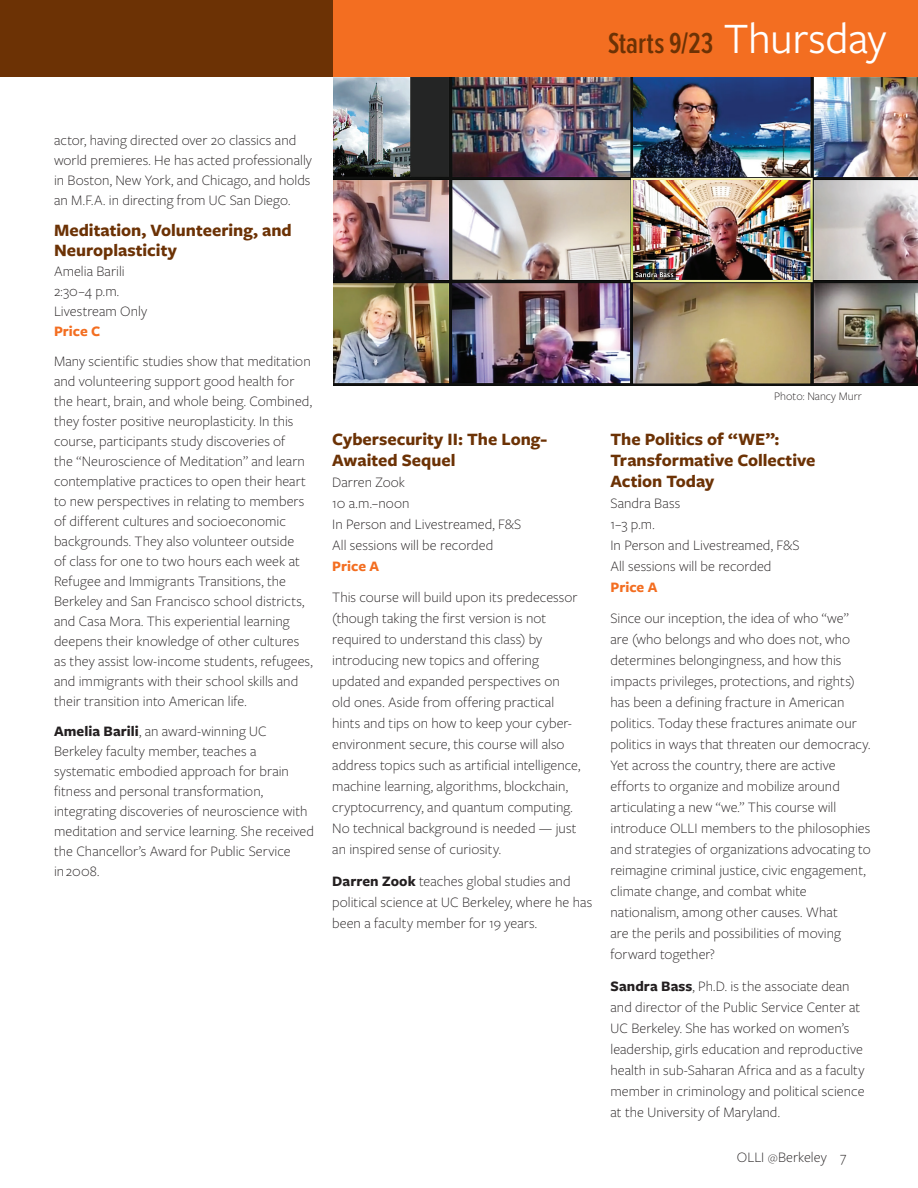
<style>
.page{position:relative;width:918px;height:1188px;background:#fff}
.page>*{position:absolute;margin:0;border:0;box-sizing:border-box;transform-origin:0 0}
.t1{font:600 30px "Proxima Nova Ex Cn";color:#6c3205}
.Fall_Course_Title{font:700 18px/21px "Freight Sans Pro";color:#6c3205}
.Freight_Sans_BodyTex{font:300 15px/21px "Freight Sans Pro";color:#231f20}
.Course_Price{font:700 15px "Freight Sans Pro";color:#f36e21}
.Photo_Caption_2{font:300 12px "Freight Sans Pro";color:#231f20}
.s1{font-family:"Freight Sans Pro";font-weight:400;font-size:45px;color:#fff}
.s2{font-weight:700}
.s3{font-size:12px}
</style>
<div class="page">
<div style="left:0;top:0;width:918px;height:77px;background:#6c3205"></div>
<div style="left:333px;top:0;width:585px;height:77px;background:#f36e21"></div>
<img style="left:333px;top:77px;width:585px;height:308px">
<p class="t1" style="left:608px;top:26px;width:280px">Starts 9/23 <span class="s1">Thursday</span></p>
<p class="Freight_Sans_BodyTex" style="left:54px;top:130px;width:260px;line-height:20px">actor, having directed over 20 classics and world premieres. He has acted professionally in Boston, New York, and Chicago, and holds an M.F.A. in directing from UC San Diego.</p>
<p class="Fall_Course_Title" style="left:54px;top:219px;width:239px;line-height:20px">Meditation, Volunteering, and<br>Neuroplasticity</p>
<p class="Freight_Sans_BodyTex" style="left:54px;top:260px;width:95px;line-height:20px">Amelia Barili<br>2:30–4 p.m.<br>Livestream Only</p>
<p class="Course_Price" style="left:54px;top:321px;width:48px">Price C</p>
<p class="Freight_Sans_BodyTex" style="left:54px;top:351px;width:260px;line-height:20px">Many scientific studies show that meditation and volunteering support good health for the heart, brain, and whole being. Combined, they foster positive neuroplasticity. In this course, participants study discoveries of<br>the “Neuroscience of Meditation” and learn contemplative practices to open their heart to new perspectives in relating to members of different cultures and socioeconomic backgrounds. They also volunteer outside<br>of class for one to two hours each week at Refugee and Immigrants Transitions, the Berkeley and San Francisco school districts, and Casa Mora. This experiential learning deepens their knowledge of other cultures as they assist low-income students, refugees, and immigrants with their school skills and their transition into American life.</p>
<p class="Freight_Sans_BodyTex" style="left:54px;top:721px;width:262px;line-height:20px"><span class="s2">Amelia Barili</span>, an award-winning UC Berkeley faculty member, teaches a systematic embodied approach for brain fitness and personal transformation, integrating discoveries of neuroscience with meditation and service learning. She received the Chancellor’s Award for Public Service<br>in 2008.</p>
<p class="Fall_Course_Title" style="left:332px;top:428px;width:217px">Cybersecurity II: The Long-<br>Awaited Sequel</p>
<p class="Freight_Sans_BodyTex" style="left:332px;top:471px;width:191px">Darren Zook<br>10 a.m.–noon<br>In Person and Livestreamed, F&amp;S<br>All sessions will be recorded</p>
<p class="Course_Price" style="left:332px;top:556px;width:48px">Price A</p>
<p class="Freight_Sans_BodyTex" style="left:332px;top:586px;width:250px">This course will build upon its predecessor (though taking the first version is not required to understand this class) by introducing new topics and offering updated and expanded perspectives on old ones. Aside from offering practical hints and tips on how to keep your cyber&shy;environment secure, this course will also address topics such as artificial intelligence, machine learning, algorithms, blockchain, cryptocurrency, and quantum computing.<br>No technical background is needed — just an inspired sense of curiosity.</p>
<p class="Freight_Sans_BodyTex" style="left:332px;top:870px;width:262px"><span class="s2">Darren Zook</span> teaches global studies and political science at UC Berkeley, where he has been a faculty member for 19 years.</p>
<p class="Photo_Caption_2" style="left:774px;top:388px;width:89px">Photo: Nancy Murr</p>
<p class="Fall_Course_Title" style="left:610px;top:428px;width:207px">The Politics of “WE”:<br>Transformative Collective<br>Action Today</p>
<p class="Freight_Sans_BodyTex" style="left:610px;top:492px;width:191px">Sandra Bass<br>1–3 p.m.<br>In Person and Livestreamed, F&amp;S<br>All sessions will be recorded</p>
<p class="Course_Price" style="left:610px;top:577px;width:48px">Price A</p>
<p class="Freight_Sans_BodyTex" style="left:610px;top:607px;width:262px">Since our inception, the idea of who “we” are (who belongs and who does not, who determines belongingness, and how this impacts privileges, protections, and rights) has been a defining fracture in American politics. Today these fractures animate our politics in ways that threaten our democracy.<br>Yet across the country, there are active efforts to organize and mobilize around articulating a new “we.” This course will introduce OLLI members to the philosophies and strategies of organizations advocating to reimagine criminal justice, civic engagement, climate change, and combat white nationalism, among other causes. What<br>are the perils and possibilities of moving forward together?</p>
<p class="Freight_Sans_BodyTex" style="left:610px;top:975px;width:256px"><span class="s2">Sandra Bass</span>, Ph.D. is the associate dean and director of the Public Service Center at UC Berkeley. She has worked on women’s leadership, girls education and reproductive health in sub-Saharan Africa and as a faculty member in criminology and political science at the University of Maryland.</p>
<p class="Freight_Sans_BodyTex" style="left:737px;top:1146px;width:111px">OLLI <span class="s3">@</span>Berkeley 7</p>
</div>
